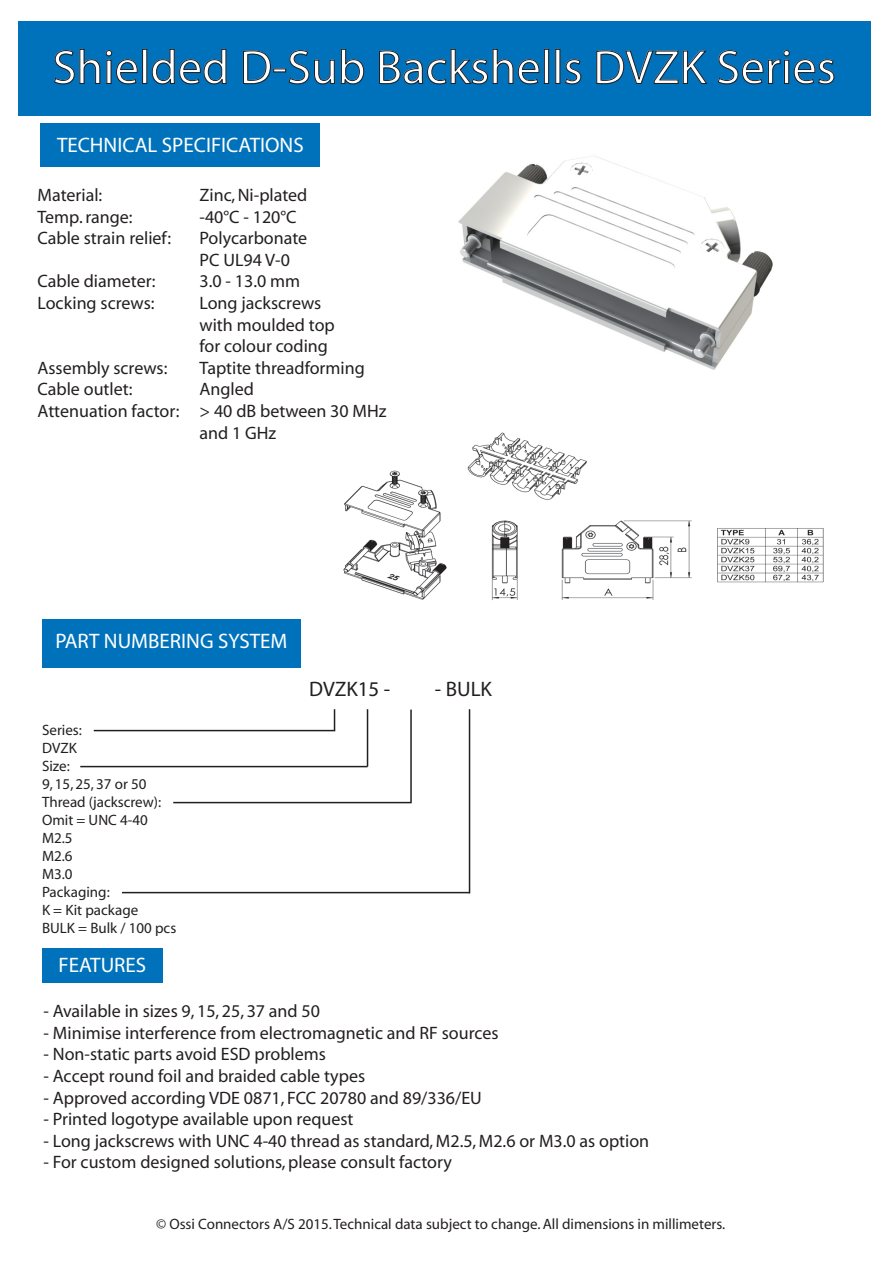
<style>
.page{position:relative;width:893px;height:1263px;background:#fff}
.page>*{position:absolute;margin:0;border:0;box-sizing:border-box;transform-origin:0 0}
.t1{font:48px "Myriad";color:#fff}
.t2{font:21px "Myriad";color:#fff}
.t3{font:21px "Myriad";color:#231f20}
.t4{font:18px/21.6px "Myriad";color:#231f20}
.t5{font:15px/18px "Myriad";color:#231f20}
</style>
<div class="page">
<div style="left:42px;top:619px;width:258px;height:48px;background:#0072bc"></div>
<div style="left:18px;top:21px;width:852px;height:94px;background:#0072bc"></div>
<div style="left:42px;top:948px;width:120px;height:34px;background:#0072bc"></div>
<div style="left:40px;top:123px;width:280px;height:43px;background:#0072bc"></div>
<svg style="left:54px;top:49px;width:84px;height:36px"></svg>
<div style="left:142px;top:49px;width:5px;height:35px;border:1px solid #231f20"></div>
<svg style="left:151px;top:49px;width:76px;height:36px"></svg>
<svg style="left:243px;top:49px;width:121px;height:36px"></svg>
<svg style="left:379px;top:49px;width:161px;height:36px"></svg>
<div style="left:544px;top:49px;width:5px;height:35px;border:1px solid #231f20"></div>
<div style="left:555px;top:49px;width:5px;height:35px;border:1px solid #231f20"></div>
<svg style="left:565px;top:59px;width:17px;height:26px"></svg>
<svg style="left:596px;top:50px;width:112px;height:34px"></svg>
<svg style="left:717px;top:50px;width:118px;height:35px"></svg>
<hr style="left:94px;top:730px;width:241px;height:1px;background:#231f20">
<hr style="left:80px;top:766px;width:288px;height:1px;background:#231f20">
<hr style="left:173px;top:802px;width:238px;height:1px;background:#231f20">
<hr style="left:122px;top:892px;width:348px;height:1px;background:#231f20">
<hr style="left:469px;top:709px;width:1px;height:184px;background:#231f20">
<hr style="left:410px;top:709px;width:2px;height:93px;background:#231f20">
<hr style="left:367px;top:709px;width:1px;height:57px;background:#231f20">
<svg style="left:334px;top:709px;width:1px;height:21px"></svg>
<img style="left:458px;top:156px;width:315px;height:214px">
<img style="left:343px;top:432px;width:481px;height:168px">
<h1 class="t1" style="left:52px;top:44px;width:785px">Shielded D-Sub Backshells DVZK Series</h1>
<p class="t2" style="left:57px;top:134px;width:248px">TECHNICAL SPECIFICATIONS</p>
<p class="t4" style="left:38px;top:185px;width:66px">Material:</p>
<p class="t4" style="left:200px;top:185px;width:109px">Zinc, Ni-plated</p>
<p class="t4" style="left:38px;top:207px;width:97px">Temp. range:</p>
<p class="t4" style="left:199px;top:207px;width:99px">-40°C - 120°C</p>
<p class="t4" style="left:38px;top:228px;width:135px">Cable strain relief:</p>
<p class="t4" style="left:199px;top:228px;width:109px">Polycarbonate<br>PC UL94 V-0</p>
<p class="t4" style="left:38px;top:271px;width:120px">Cable diameter:</p>
<p class="t4" style="left:200px;top:271px;width:102px">3.0 - 13.0 mm</p>
<p class="t4" style="left:38px;top:293px;width:119px">Locking screws:</p>
<p class="t4" style="left:200px;top:293px;width:137px">Long jackscrews with moulded top for colour coding</p>
<p class="t4" style="left:38px;top:358px;width:132px">Assembly screws:</p>
<p class="t4" style="left:199px;top:358px;width:167px">Taptite threadforming</p>
<p class="t4" style="left:38px;top:379px;width:96px">Cable outlet:</p>
<p class="t4" style="left:200px;top:379px;width:56px">Angled</p>
<p class="t4" style="left:38px;top:401px;width:350px">Attenuation factor: &gt; 40 dB between 30 MHz</p>
<p class="t4" style="left:200px;top:423px;width:78px">and 1 GHz</p>
<p class="t2" style="left:56px;top:631px;width:234px">PART NUMBERING SYSTEM</p>
<p class="t5" style="left:42px;top:722px;width:136px">Series:<br>DVZK<br>Size:<br>9, 15, 25, 37 or 50<br>Thread (jackscrew):<br>Omit = UNC 4-40<br>M2.5<br>M2.6<br>M3.0<br>Packaging:<br>K = Kit package<br>BULK = Bulk / 100 pcs</p>
<p class="t3" style="left:309px;top:679px;width:83px">DVZK15 -</p>
<p class="t3" style="left:435px;top:679px;width:59px">- BULK</p>
<p class="t2" style="left:58px;top:955px;width:89px">FEATURES</p>
<p class="t4" style="left:44px;top:1001px;width:278px">- Available in sizes 9, 15, 25, 37 and 50</p>
<p class="t4" style="left:44px;top:1023px;width:457px">- Minimise interference from electromagnetic and RF sources</p>
<p class="t4" style="left:44px;top:1044px;width:284px">- Non-static parts avoid ESD problems</p>
<p class="t4" style="left:44px;top:1066px;width:323px">- Accept round foil and braided cable types</p>
<p class="t4" style="left:44px;top:1087px;width:440px">- Approved according VDE 0871, FCC 20780 and 89/336/EU</p>
<p class="t4" style="left:44px;top:1109px;width:312px">- Printed logotype available upon request</p>
<p class="t4" style="left:44px;top:1131px;width:607px">- Long jackscrews with UNC 4-40 thread as standard, M2.5, M2.6 or M3.0 as option</p>
<p class="t4" style="left:44px;top:1152px;width:410px">- For custom designed solutions, please consult factory</p>
<p class="t5" style="left:156px;top:1215px;width:571px">© Ossi Connectors A/S 2015. Technical data subject to change. All dimensions in millimeters.</p>
</div>
